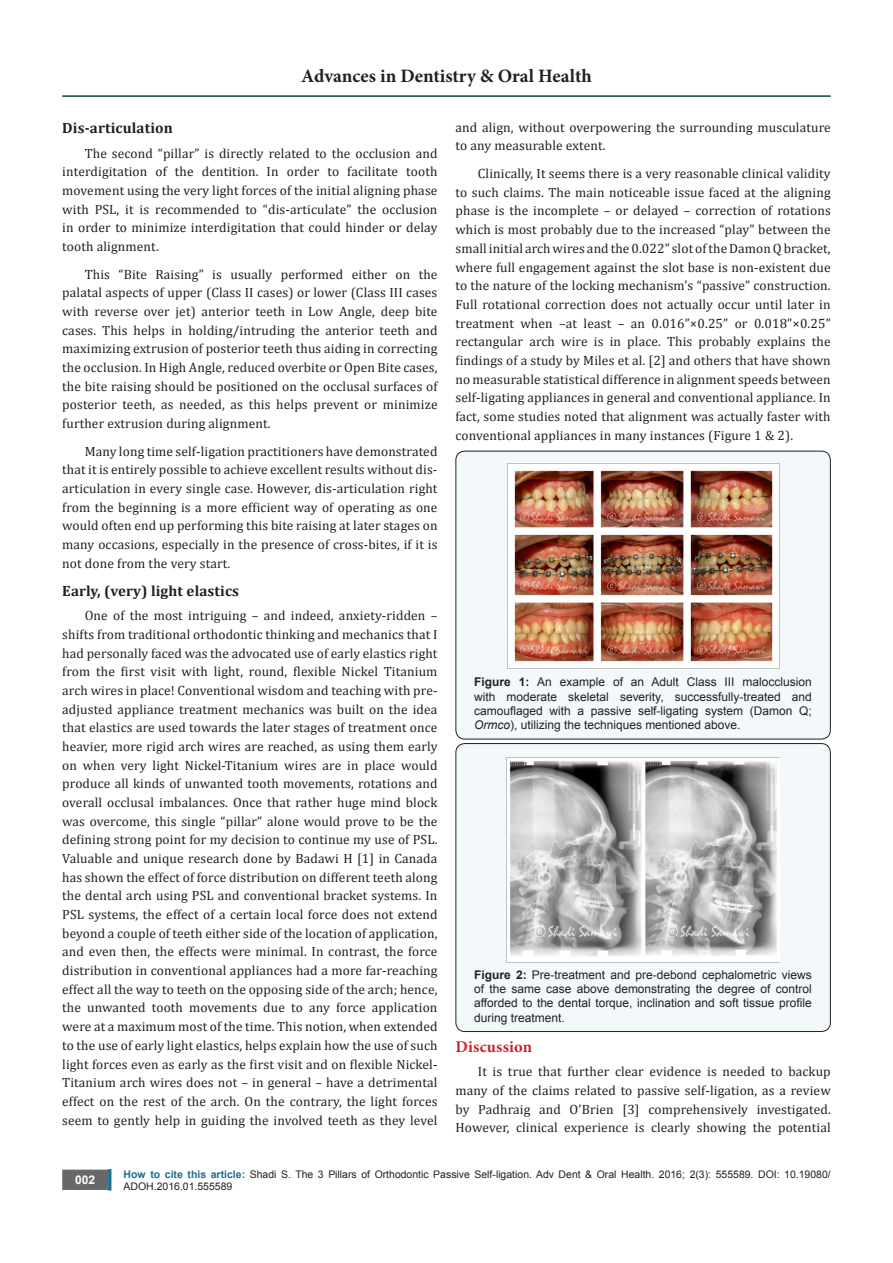
<style>
.page{position:relative;width:893px;height:1263px;background:#fff}
.page>*{position:absolute;margin:0;border:0;box-sizing:border-box;transform-origin:0 0}
.t1{font:700 18.9px "Minion Pro";color:#231f20}
.t2{font:700 16.5px "Minion Pro";letter-spacing:.01em;color:#c8242b}
.t3{font:700 15px "Cambria";letter-spacing:.01em;color:#231f20}
.t4{font:13.5px/18.8px "Cambria";letter-spacing:.01em;color:#231f20;text-align:justify}
.t5{font:12px/14.4px "Arial";color:#231f20;text-align:justify}
.t6{font:700 12px "Arial";color:#fff}
.t7{font:10.5px/12px "Arial";color:#231f20}
.s1{font-weight:700}
.s2{font-style:italic}
.s3{font-weight:700;color:#1c6d90}
</style>
<div class="page">
<div style="left:63px;top:1170px;width:44px;height:19px;background:#68676a"></div>
<div style="left:62px;top:1169px;width:46px;height:21px;border:2px solid #68676a"></div>
<div style="left:108px;top:1169px;width:3px;height:21px;background:#1c6d90;border:2px solid #1c6d90"></div>
<hr style="left:62px;top:95px;width:769px;height:2px;background:#0b443d">
<div style="left:456px;top:451px;width:374px;height:288px;background:#f3f8fa;border-radius:9px"></div>
<div style="left:455px;top:451px;width:376px;height:288px;border:1px solid #231f20;border-radius:9px"></div>
<img style="left:507px;top:464px;width:273px;height:204px">
<div style="left:456px;top:743px;width:374px;height:288px;background:#f3f8fa;border-radius:9px"></div>
<div style="left:455px;top:743px;width:376px;height:289px;border:1px solid #231f20;border-radius:9px"></div>
<img style="left:507px;top:757px;width:273px;height:205px">
<h1 class="t1" style="left:301px;top:63px;width:292px">Advances in Dentistry &amp; Oral Health</h1>
<p class="t3" style="left:62px;top:117px;width:112px">Dis-articulation</p>
<p class="t4" style="left:62px;top:144px;width:377px;text-indent:22px">The second “pillar” is directly related to the occlusion and interdigitation of the dentition. In order to facilitate tooth movement using the very light forces of the initial aligning phase with PSL, it is recommended to “dis-articulate” the occlusion in order to minimize interdigitation that could hinder or delay tooth alignment.</p>
<p class="t4" style="left:62px;top:265px;width:377px;text-indent:22px">This “Bite Raising” is usually performed either on the palatal aspects of upper (Class II cases) or lower (Class III cases with reverse over jet) anterior teeth in Low Angle, deep bite cases. This helps in holding/intruding the anterior teeth and maximizing extrusion of posterior teeth thus aiding in correcting the occlusion. In High Angle, reduced overbite or Open Bite cases, the bite raising should be positioned on the occlusal surfaces of posterior teeth, as needed, as this helps prevent or minimize further extrusion during alignment.</p>
<p class="t4" style="left:62px;top:442px;width:377px;text-indent:22px">Many long time self-ligation practitioners have demonstrated that it is entirely possible to achieve excellent results without dis&shy;articulation in every single case. However, dis-articulation right from the beginning is a more efficient way of operating as one would often end up performing this bite raising at later stages on many occasions, especially in the presence of cross-bites, if it is not done from the very start.</p>
<p class="t3" style="left:62px;top:580px;width:178px">Early, (very) light elastics</p>
<p class="t4" style="left:62px;top:606px;width:377px;text-indent:22px">One of the most intriguing – and indeed, anxiety-ridden – shifts from traditional orthodontic thinking and mechanics that I had personally faced was the advocated use of early elastics right from the first visit with light, round, flexible Nickel Titanium arch wires in place! Conventional wisdom and teaching with pre&shy;adjusted appliance treatment mechanics was built on the idea that elastics are used towards the later stages of treatment once heavier, more rigid arch wires are reached, as using them early on when very light Nickel-Titanium wires are in place would produce all kinds of unwanted tooth movements, rotations and overall occlusal imbalances. Once that rather huge mind block was overcome, this single “pillar” alone would prove to be the defining strong point for my decision to continue my use of PSL.<br>Valuable and unique research done by Badawi H [1] in Canada has shown the effect of force distribution on different teeth along the dental arch using PSL and conventional bracket systems. In PSL systems, the effect of a certain local force does not extend beyond a couple of teeth either side of the location of application, and even then, the effects were minimal. In contrast, the force distribution in conventional appliances had a more far-reaching effect all the way to teeth on the opposing side of the arch; hence, the unwanted tooth movements due to any force application were at a maximum most of the time. This notion, when extended to the use of early light elastics, helps explain how the use of such light forces even as early as the first visit and on flexible Nickel-Titanium arch wires does not – in general – have a detrimental effect on the rest of the arch. On the contrary, the light forces seem to gently help in guiding the involved teeth as they level</p>
<p class="t4" style="left:455px;top:118px;width:377px">and align, without overpowering the surrounding musculature to any measurable extent.</p>
<p class="t4" style="left:455px;top:164px;width:377px;text-indent:22px">Clinically, It seems there is a very reasonable clinical validity to such claims. The main noticeable issue faced at the aligning phase is the incomplete – or delayed – correction of rotations which is most probably due to the increased “play” between the small initial arch wires and the 0.022” slot of the Damon Q bracket, where full engagement against the slot base is non-existent due to the nature of the locking mechanism’s “passive” construction.<br>Full rotational correction does not actually occur until later in treatment when –at least – an 0.016”×0.25” or 0.018”×0.25” rectangular arch wire is in place. This probably explains the findings of a study by Miles et al. [2] and others that have shown no measurable statistical difference in alignment speeds between self-ligating appliances in general and conventional appliance. In fact, some studies noted that alignment was actually faster with conventional appliances in many instances (Figure 1 &amp; 2).</p>
<p class="t5" style="left:474px;top:675px;width:339px"><span class="s1">Figure 1:</span> An example of an Adult Class III malocclusion with moderate skeletal severity, successfully-treated and camouflaged with a passive self-ligating system (Damon Q; <span class="s2">Ormco</span>), utilizing the techniques mentioned above.</p>
<p class="t5" style="left:474px;top:967px;width:339px"><span class="s1">Figure 2:</span> Pre-treatment and pre-debond cephalometric views of the same case above demonstrating the degree of control afforded to the dental torque, inclination and soft tissue profile during treatment.</p>
<p class="t2" style="left:455px;top:1035px;width:78px">Discussion</p>
<p class="t4" style="left:455px;top:1062px;width:377px;text-indent:22px">It is true that further clear evidence is needed to backup many of the claims related to passive self-ligation, as a review by Padhraig and O’Brien [3] comprehensively investigated.<br>However, clinical experience is clearly showing the potential</p>
<p class="t6" style="left:75px;top:1172px;width:22px">002</p>
<p class="t7" style="left:124px;top:1168px;width:709px"><span class="s3">How to cite this article:</span> Shadi S. The 3 Pillars of Orthodontic Passive Self-ligation. Adv Dent &amp; Oral Health. 2016; 2(3): 555589. DOI: 10.19080/<br>ADOH.2016.01.555589</p>
</div>
